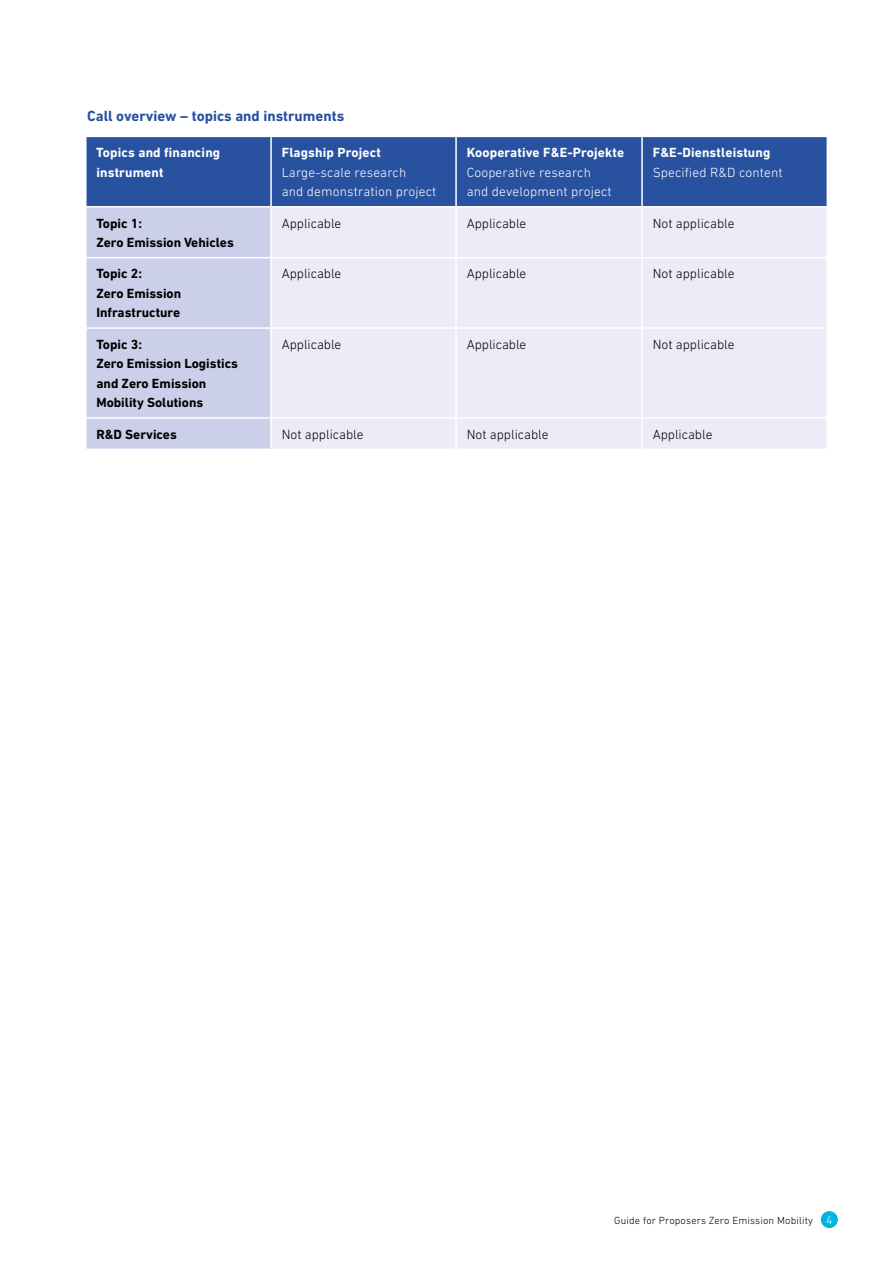
<style>
.page{position:relative;width:893px;height:1263px;background:#fff}
.page>*{position:absolute;margin:0;border:0;box-sizing:border-box;transform-origin:0 0}
.t1{font:700 15px "DIN Next LT Pro";color:#2852a0}
.Tabelle_Spaltenkopf_Weiß_Bold{font:300 13.5px/19.5px "DIN Next LT Pro";letter-spacing:.01em;color:#fff}
.Tabelle_Zellen{font:300 13.5px "DIN Next LT Pro";color:#000}
.Tabelle_Zeilenkopf_Schwarz_Bold{font:700 13.5px/19.5px "DIN Next LT Pro";color:#000}
.Tabelle_Spaltenkopf_Weiß_Bold-2{font:700 13.5px/19.5px "DIN Next LT Pro";letter-spacing:.01em;color:#fff}
.t2{font:300 10.5px "DIN Next LT Pro";letter-spacing:.015em;color:#000}
.s1{font-weight:700}
.s2{font-size:12px;color:#fff}
</style>
<div class="page">
<div style="left:821px;top:1211px;width:17px;height:17px;background:#00b5e2;border-radius:50%"></div>
<div style="left:87px;top:137px;width:740px;height:69px;background:#2852a0"></div>
<div style="left:87px;top:208px;width:183px;height:241px;background:#cccfea"></div>
<div style="left:272px;top:208px;width:555px;height:241px;background:#ebecf7"></div>
<hr style="left:455px;top:208px;width:2px;height:49px;background:#fff">
<hr style="left:641px;top:208px;width:2px;height:49px;background:#fff">
<hr style="left:455px;top:258px;width:2px;height:69px;background:#fff">
<hr style="left:641px;top:258px;width:2px;height:69px;background:#fff">
<hr style="left:455px;top:329px;width:2px;height:88px;background:#fff">
<hr style="left:641px;top:329px;width:2px;height:88px;background:#fff">
<hr style="left:455px;top:419px;width:2px;height:30px;background:#fff">
<hr style="left:641px;top:419px;width:2px;height:30px;background:#fff">
<hr style="left:85px;top:257px;width:186px;height:1px;background:#fff">
<hr style="left:271px;top:257px;width:185px;height:1px;background:#fff">
<hr style="left:456px;top:257px;width:186px;height:1px;background:#fff">
<hr style="left:642px;top:257px;width:186px;height:1px;background:#fff">
<hr style="left:85px;top:327px;width:186px;height:2px;background:#fff">
<hr style="left:271px;top:327px;width:185px;height:2px;background:#fff">
<hr style="left:456px;top:327px;width:186px;height:2px;background:#fff">
<hr style="left:642px;top:327px;width:186px;height:2px;background:#fff">
<hr style="left:85px;top:417px;width:186px;height:2px;background:#fff">
<hr style="left:271px;top:417px;width:185px;height:2px;background:#fff">
<hr style="left:456px;top:417px;width:186px;height:2px;background:#fff">
<hr style="left:642px;top:417px;width:186px;height:2px;background:#fff">
<hr style="left:270px;top:137px;width:2px;height:69px;background:#fff">
<hr style="left:455px;top:137px;width:2px;height:69px;background:#fff">
<hr style="left:641px;top:137px;width:2px;height:69px;background:#fff">
<p class="t1" style="left:87px;top:107px;width:259px">Call overview – topics and instruments</p>
<p class="Tabelle_Spaltenkopf_Weiß_Bold-2" style="left:96px;top:143px;width:125px">Topics and financing instrument</p>
<p class="Tabelle_Spaltenkopf_Weiß_Bold" style="left:282px;top:143px;width:156px"><span class="s1">Flagship Project<br></span>Large-scale research<br>and demonstration project</p>
<p class="Tabelle_Spaltenkopf_Weiß_Bold" style="left:467px;top:143px;width:159px"><span class="s1">Kooperative F&amp;E-Projekte<br></span>Cooperative research<br>and development project</p>
<p class="Tabelle_Spaltenkopf_Weiß_Bold" style="left:653px;top:143px;width:132px"><span class="s1">F&amp;E-Dienstleistung<br></span>Specified R&amp;D content</p>
<p class="Tabelle_Zeilenkopf_Schwarz_Bold" style="left:96px;top:213px;width:139px">Topic 1:<br>Zero Emission Vehicles</p>
<p class="Tabelle_Zellen" style="left:282px;top:215px;width:61px">Applicable</p>
<p class="Tabelle_Zellen" style="left:467px;top:215px;width:61px">Applicable</p>
<p class="Tabelle_Zellen" style="left:653px;top:215px;width:83px">Not applicable</p>
<p class="Tabelle_Zeilenkopf_Schwarz_Bold" style="left:96px;top:264px;width:86px">Topic 2:<br>Zero Emission<br>Infrastructure</p>
<p class="Tabelle_Zellen" style="left:282px;top:266px;width:61px">Applicable</p>
<p class="Tabelle_Zellen" style="left:467px;top:266px;width:61px">Applicable</p>
<p class="Tabelle_Zellen" style="left:653px;top:266px;width:83px">Not applicable</p>
<p class="Tabelle_Zeilenkopf_Schwarz_Bold" style="left:96px;top:334px;width:143px">Topic 3:<br>Zero Emission Logistics and Zero Emission<br>Mobility Solutions</p>
<p class="Tabelle_Zellen" style="left:282px;top:336px;width:61px">Applicable</p>
<p class="Tabelle_Zellen" style="left:467px;top:336px;width:61px">Applicable</p>
<p class="Tabelle_Zellen" style="left:653px;top:336px;width:83px">Not applicable</p>
<p class="Tabelle_Zeilenkopf_Schwarz_Bold" style="left:96px;top:424px;width:82px">R&amp;D Services</p>
<p class="Tabelle_Zellen" style="left:282px;top:426px;width:83px">Not applicable</p>
<p class="Tabelle_Zellen" style="left:467px;top:426px;width:83px">Not applicable</p>
<p class="Tabelle_Zellen" style="left:653px;top:426px;width:61px">Applicable</p>
<p class="t2" style="left:614px;top:1214px;width:220px">Guide for Proposers Zero Emission Mobility <span class="s2">4</span></p>
</div>
